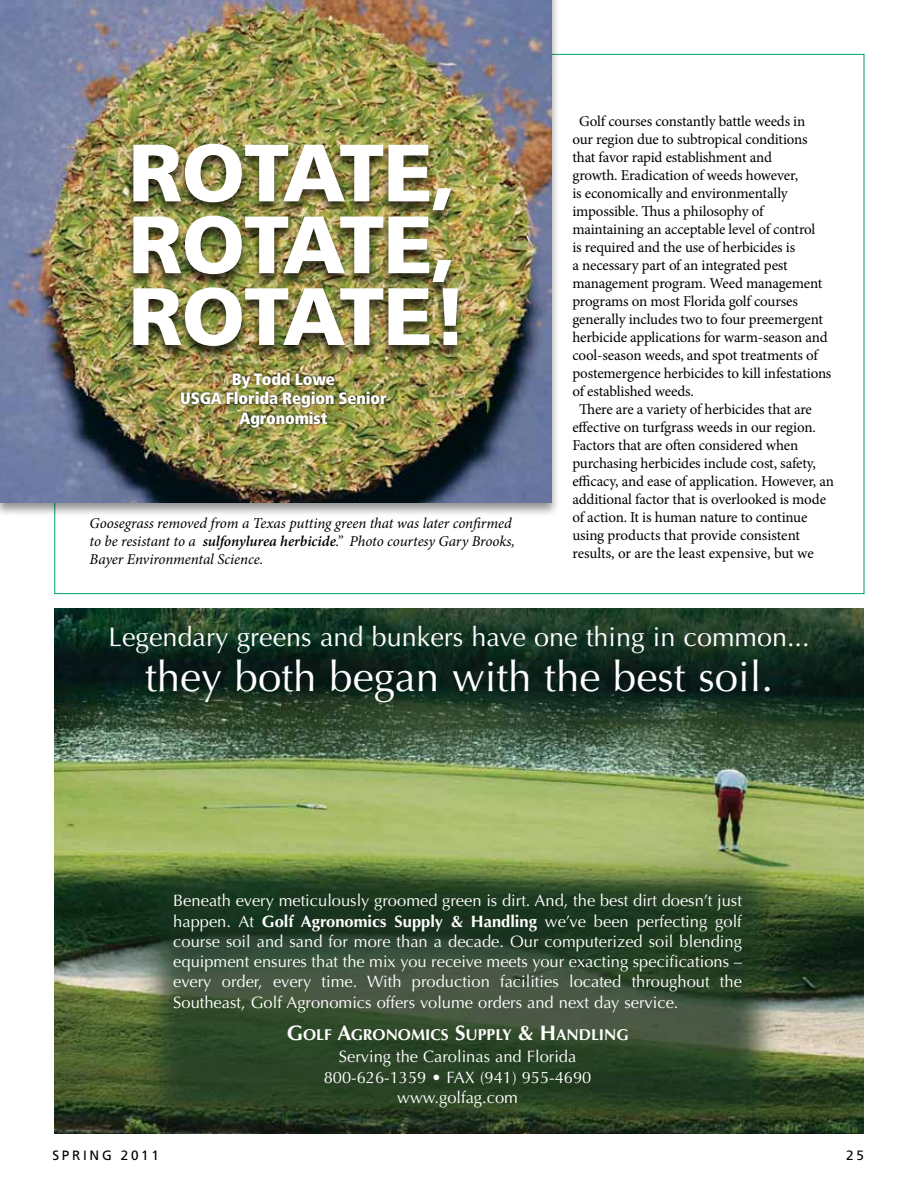
<style>
.page{position:relative;width:918px;height:1188px;background:#fff}
.page>*{position:absolute;margin:0;border:0;box-sizing:border-box;transform-origin:0 0}
.t1{font:900 81.15px/71.8px "Frutiger";letter-spacing:-.045em;color:#fff}
.t2{font:42px "Optima";color:#fff}
.t3{font:27px "Optima";color:#fff}
.t4{font:16.5px/20.2px "Optima";color:#fff;text-align:justify}
.t5{font:900 condensed 16.5px/19.8px "Frutiger";letter-spacing:-.01em;color:#fff;text-align:center}
.t6{font:700 15.75px "Optima";color:#fff}
.t7{font:15px "Minion Pro";letter-spacing:-.01em;color:#000}
.t8{font:italic 15px/18px "Minion Pro";letter-spacing:-.01em;color:#000}
.t9{font:13.5px "Frutiger";letter-spacing:.2em;color:#000}
.s1{font-weight:600}
.s2{font-weight:700}
.s3{font-size:21px}
</style>
<div class="page">
<div style="left:54px;top:54px;width:810px;height:540px;background:#fff;border:1px solid #00a160"></div>
<div style="left:0;top:0;width:560px;height:517px;background:#000;opacity:.42"></div>
<img style="left:0;top:0;width:552px;height:502px">
<div style="left:125px;top:142px;width:341px;height:219px;background:#000;opacity:.75"></div>
<div style="left:179px;top:371px;width:209px;height:58px;background:#000;opacity:.75"></div>
<img style="left:54px;top:608px;width:810px;height:526px">
<h1 class="t1" style="left:129px;top:136px;width:341px">ROTATE,<br>ROTATE,<br>ROTATE!</h1>
<p class="t5" style="left:180px;top:369px;width:208px">By Todd Lowe<br>USGA Florida Region Senior<br>Agronomist</p>
<p class="t8" style="left:90px;top:514px;width:427px">Goosegrass removed from a Texas putting green that was later confirmed to be resistant to a <span class="s1">sulfonylurea herbicide</span>.” Photo courtesy Gary Brooks,<br>Bayer Environmental Science.</p>
<p class="t7" style="left:579px;top:111px;width:228px">Golf courses constantly battle weeds in</p>
<p class="t7" style="left:572px;top:129px;width:237px">our region due to subtropical conditions</p>
<p class="t7" style="left:572px;top:147px;width:201px">that favor rapid establishment and</p>
<p class="t7" style="left:572px;top:165px;width:227px">growth. Eradication of weeds however,</p>
<p class="t7" style="left:572px;top:183px;width:217px">is economically and environmentally</p>
<p class="t7" style="left:572px;top:201px;width:193px">impossible. Thus a philosophy of</p>
<p class="t7" style="left:572px;top:219px;width:245px">maintaining an acceptable level of control</p>
<p class="t7" style="left:572px;top:237px;width:224px">is required and the use of herbicides is</p>
<p class="t7" style="left:572px;top:255px;width:217px">a necessary part of an integrated pest</p>
<p class="t7" style="left:572px;top:273px;width:252px">management program. Weed management</p>
<p class="t7" style="left:572px;top:291px;width:227px">programs on most Florida golf courses</p>
<p class="t7" style="left:572px;top:309px;width:252px">generally includes two to four preemergent</p>
<p class="t7" style="left:572px;top:327px;width:257px">herbicide applications for warm-season and</p>
<p class="t7" style="left:572px;top:345px;width:247px">cool-season weeds, and spot treatments of</p>
<p class="t7" style="left:572px;top:363px;width:261px">postemergence herbicides to kill infestations</p>
<p class="t7" style="left:572px;top:381px;width:123px">of established weeds.</p>
<p class="t7" style="left:579px;top:399px;width:234px">There are a variety of herbicides that are</p>
<p class="t7" style="left:572px;top:417px;width:245px">effective on turfgrass weeds in our region.</p>
<p class="t7" style="left:572px;top:435px;width:227px">Factors that are often considered when</p>
<p class="t7" style="left:572px;top:453px;width:245px">purchasing herbicides include cost, safety,</p>
<p class="t7" style="left:572px;top:471px;width:263px">efficacy, and ease of application. However, an</p>
<p class="t7" style="left:572px;top:489px;width:255px">additional factor that is overlooked is mode</p>
<p class="t7" style="left:572px;top:507px;width:237px">of action. It is human nature to continue</p>
<p class="t7" style="left:572px;top:525px;width:229px">using products that provide consistent</p>
<p class="t7" style="left:572px;top:543px;width:243px">results, or are the least expensive, but we</p>
<h3 class="t3" style="left:109px;top:622px;width:703px">Legendary greens and bunkers have one thing in common...</h3>
<h2 class="t2" style="left:145px;top:652px;width:630px">they both began with the best soil.</h2>
<p class="t4" style="left:173px;top:891px;width:570px">Beneath every meticulously groomed green is dirt. And, the best dirt doesn’t just happen. At <span class="s2">Golf Agronomics Supply &amp; Handling</span> we’ve been perfecting golf course soil and sand for more than a decade. Our computerized soil blending equipment ensures that the mix you receive meets your exacting specifications – every order, every time. With production facilities located throughout the Southeast, Golf Agronomics offers volume orders and next day service.</p>
<p class="t6" style="left:287px;top:1026px;width:343px"><span class="s3">G</span>OLF <span class="s3">A</span>GRONOMICS <span class="s3">S</span>UPPLY <span class="s3">&amp; H</span>ANDLING</p>
<p class="t4" style="left:324px;top:1047px;width:269px;text-align:center">Serving the Carolinas and Florida<br>800-626-1359 • FAX (941) 955-4690 www.golfag.com</p>
<p class="t9" style="left:53px;top:1147px;width:108px">SPRING 2011</p>
<p class="t9" style="left:846px;top:1147px;width:19px">25</p>
</div>
